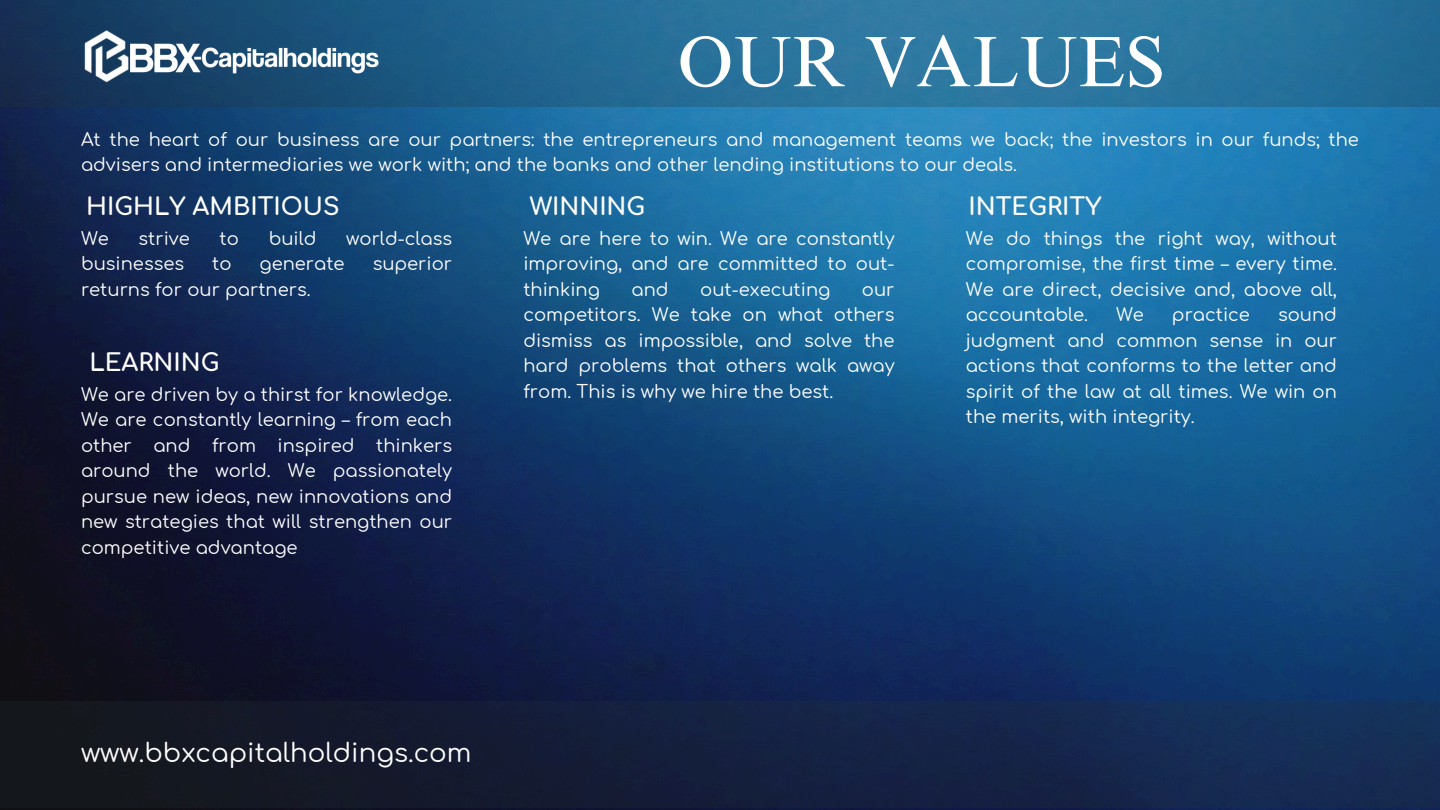
<style>
.page{position:relative;width:1440px;height:810px;background:#fff}
.page>*{position:absolute;margin:0;border:0;box-sizing:border-box;transform-origin:0 0}
.t1{font:71.5px "Times NRMT Pro";color:#fff}
.t2{font:26.1px "Comfortaa";color:#fff}
.t3{font:700 24px "Comfortaa";color:#fff}
.t4{font:18px/25.5px "Comfortaa";color:#fff;text-align:justify}
</style>
<div class="page">
<img style="left:0;top:106px;width:1440px;height:704px">
<svg style="left:0;top:0;width:1440px;height:106px;background:#246790"></svg>
<div style="left:0;top:701px;width:1440px;height:106px;background:linear-gradient(to right,#14141b,#162e5c)"></div>
<img style="left:81px;top:28px;width:300px;height:56px">
<h1 class="t1" style="left:678px;top:35px;width:489px">OUR VALUES</h1>
<h2 class="t4" style="left:81px;top:127px;width:1279px">At the heart of our business are our partners: the entrepreneurs and management teams we back; the investors in our funds; the advisers and intermediaries we work with; and the banks and other lending institutions to our deals.</h2>
<p class="t3" style="left:530px;top:194px;width:117px">WINNING</p>
<h2 class="t4" style="left:523px;top:226px;width:373px">We are here to win. We are constantly improving, and are committed to out&shy;thinking</h2>
<h2 class="t3" style="left:86px;top:194px;width:255px">HIGHLY AMBITIOUS</h2>
<p class="t3" style="left:969px;top:194px;width:134px">INTEGRITY</p>
<h2 class="t4" style="left:966px;top:226px;width:373px">We do things the right way, without compromise, the first time – every time.<br>We are direct, decisive and, above all, accountable.</h2>
<p class="t4" style="left:81px;top:226px;width:29px">We</p>
<p class="t4" style="left:139px;top:226px;width:53px">strive</p>
<p class="t4" style="left:220px;top:226px;width:21px">to</p>
<p class="t4" style="left:269px;top:226px;width:49px">build</p>
<p class="t4" style="left:346px;top:226px;width:107px">world-class</p>
<p class="t4" style="left:81px;top:251px;width:105px">businesses</p>
<p class="t4" style="left:212px;top:251px;width:21px">to</p>
<p class="t4" style="left:260px;top:251px;width:87px">generate</p>
<p class="t4" style="left:373px;top:251px;width:81px">superior</p>
<p class="t4" style="left:81px;top:277px;width:231px">returns for our partners.</p>
<h2 class="t4" style="left:632px;top:277px;width:39px">and</h2>
<h2 class="t4" style="left:700px;top:277px;width:132px">out-executing</h2>
<h2 class="t4" style="left:523px;top:277px;width:373px;text-indent:339px">our competitors. We take on what others dismiss as impossible, and solve the hard problems that others walk away from. This is why we hire the best.</h2>
<h2 class="t4" style="left:966px;top:302px;width:373px;text-indent:312px">sound judgment and common sense in our actions that conforms to the letter and spirit of the law at all times. We win on the merits, with integrity.</h2>
<h2 class="t4" style="left:1116px;top:302px;width:29px">We</h2>
<h2 class="t4" style="left:1172px;top:302px;width:80px">practice</h2>
<h3 class="t3" style="left:89px;top:350px;width:132px">LEARNING</h3>
<p class="t4" style="left:81px;top:382px;width:373px">We are driven by a thirst for knowledge.<br>We are constantly learning – from each other and from inspired thinkers around the world. We passionately pursue new ideas, new innovations and new strategies that will strengthen our competitive advantage</p>
<p class="t2" style="left:81px;top:739px;width:392px">www.bbxcapitalholdings.com</p>
</div>
